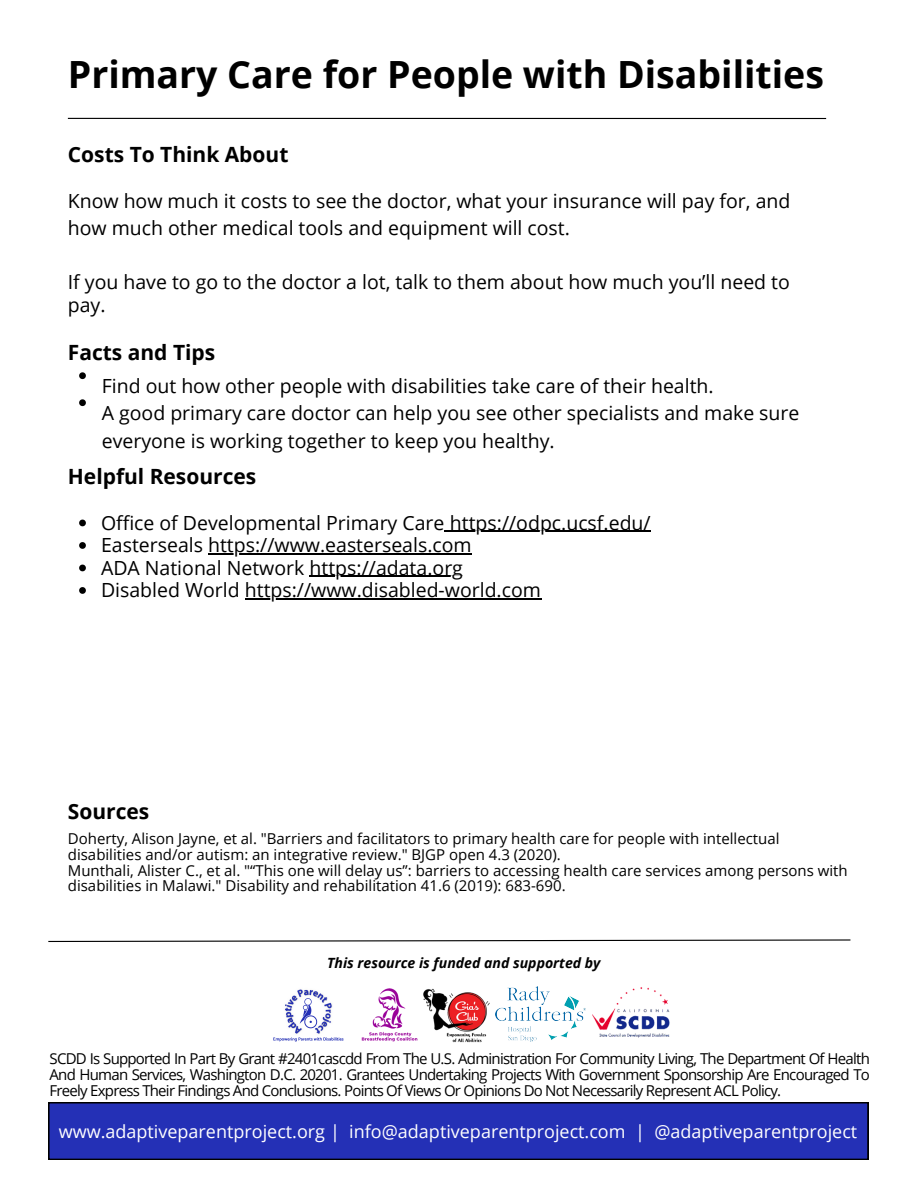
<style>
.page{position:relative;width:918px;height:1188px;background:#fff}
.page>*{position:absolute;margin:0;border:0;box-sizing:border-box;transform-origin:0 0}
.t1{font:700 37.5px "Open Sans";color:#000}
.t2{font:700 21px "Open Sans";color:#000}
.t3{font:19.5px/27px "Open Sans";color:#000}
.t4{font:18px "Open Sans";color:#fff}
.t5{font:15px/15.8px "Open Sans";color:#000;text-align:justify}
.t6{font:italic 700 14.1px "Open Sans";color:#000}
</style>
<div class="page">
<svg style="left:48px;top:1102px;width:820px;height:58px;background:#222dac"></svg>
<svg style="left:79px;top:372px;width:7px;height:7px"></svg>
<svg style="left:79px;top:399px;width:7px;height:7px"></svg>
<hr style="left:68px;top:118px;width:758px;height:1px;background:#000">
<svg style="left:79px;top:520px;width:7px;height:6px"></svg>
<hr style="left:445px;top:531px;width:206px;height:1px;background:#000">
<svg style="left:79px;top:542px;width:7px;height:7px"></svg>
<hr style="left:208px;top:553px;width:264px;height:1px;background:#000">
<svg style="left:79px;top:565px;width:7px;height:6px"></svg>
<hr style="left:310px;top:576px;width:153px;height:1px;background:#000">
<svg style="left:79px;top:587px;width:7px;height:7px"></svg>
<hr style="left:245px;top:598px;width:296px;height:1px;background:#000">
<svg style="left:48px;top:939px;width:803px;height:3px"></svg>
<img style="left:424px;top:988px;width:66px;height:55px">
<img style="left:273px;top:989px;width:71px;height:53px">
<img style="left:361px;top:988px;width:63px;height:54px">
<img style="left:592px;top:987px;width:78px;height:51px">
<img style="left:495px;top:986px;width:90px;height:55px">
<h1 class="t1" style="left:68px;top:48px;width:758px">Primary Care for People with Disabilities</h1>
<h2 class="t2" style="left:68px;top:139px;width:222px">Costs To Think About</h2>
<p class="t3" style="left:68px;top:187px;width:724px">Know how much it costs to see the doctor, what your insurance will pay for, and how much other medical tools and equipment will cost.</p>
<p class="t3" style="left:68px;top:270px;width:724px;line-height:23.2px">If you have to go to the doctor a lot, talk to them about how much you’ll need to pay.</p>
<h2 class="t2" style="left:68px;top:337px;width:149px">Facts and Tips</h2>
<p class="t3" style="left:102px;top:372px;width:613px">Find out how other people with disabilities take care of their health.</p>
<p class="t3" style="left:102px;top:399px;width:699px">A good primary care doctor can help you see other specialists and make sure everyone is working together to keep you healthy.</p>
<h2 class="t2" style="left:68px;top:461px;width:190px">Helpful Resources</h2>
<p class="t3" style="left:101px;top:509px;width:551px">Office of Developmental Primary Care https://odpc.ucsf.edu/</p>
<p class="t3" style="left:101px;top:531px;width:372px">Easterseals https://www.easterseals.com</p>
<p class="t3" style="left:101px;top:554px;width:363px">ADA National Network https://adata.org</p>
<p class="t3" style="left:101px;top:576px;width:441px">Disabled World https://www.disabled-world.com</p>
<h2 class="t2" style="left:68px;top:797px;width:83px">Sources</h2>
<p class="t5" style="left:68px;top:830px;width:781px;text-align:left">Doherty, Alison Jayne, et al. "Barriers and facilitators to primary health care for people with intellectual disabilities and/or autism: an integrative review." BJGP open 4.3 (2020).<br>Munthali, Alister C., et al. "“This one will delay us”: barriers to accessing health care services among persons with disabilities in Malawi." Disability and rehabilitation 41.6 (2019): 683-690.</p>
<p class="t6" style="left:327px;top:953px;width:275px">This resource is funded and supported by</p>
<p class="t5" style="left:50px;top:1051px;width:822px">SCDD Is Supported In Part By Grant #2401cascdd From The U.S. Administration For Community Living, The Department Of Health And Human Services, Washington D.C. 20201. Grantees Undertaking Projects With Government Sponsorship Are Encouraged To Freely Express Their Findings And Conclusions. Points Of Views Or Opinions Do Not Necessarily Represent ACL Policy.</p>
<p class="t4" style="left:59px;top:1119px;width:800px">www.adaptiveparentproject.org | info@adaptiveparentproject.com | @adaptiveparentproject</p>
</div>
